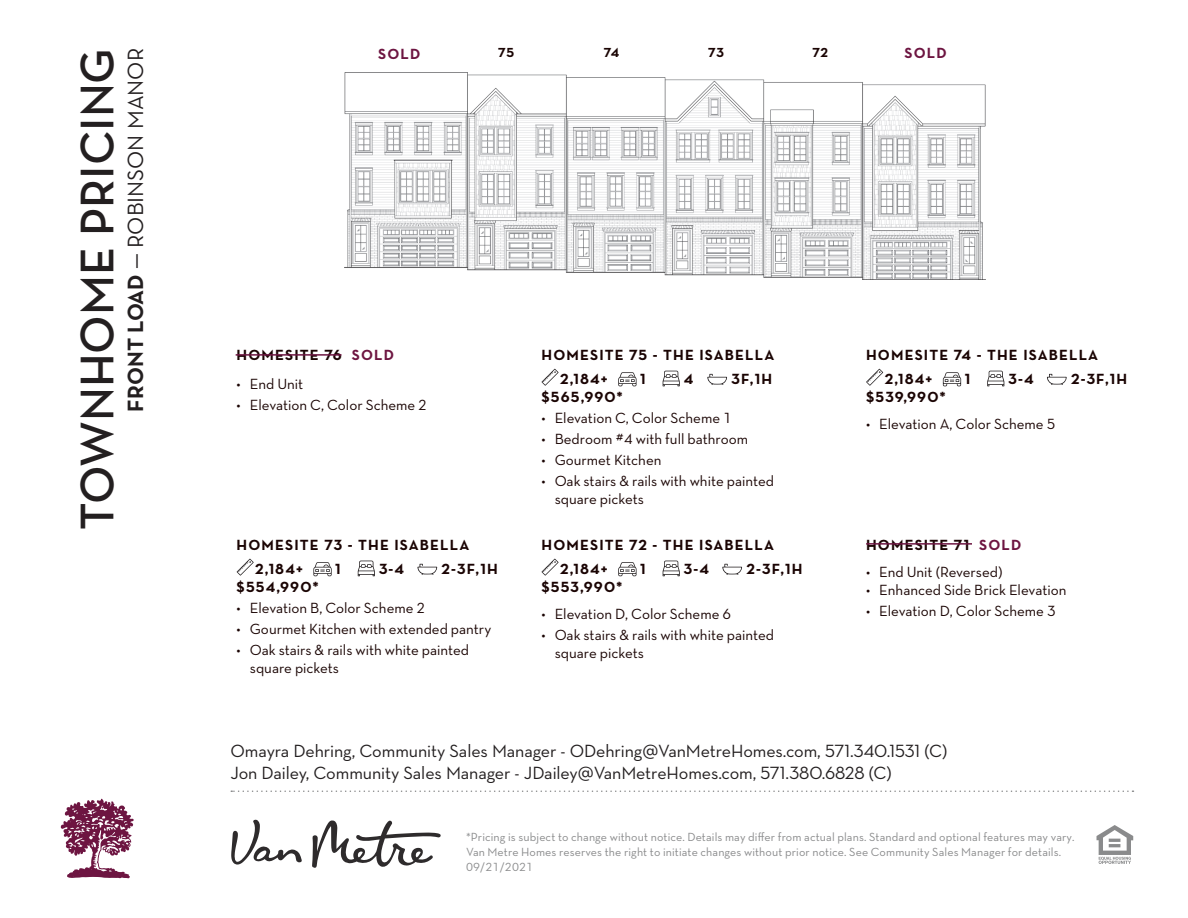
<style>
.page{position:relative;width:1188px;height:918px;background:#fff}
.page>*{position:absolute;margin:0;border:0;box-sizing:border-box;transform-origin:0 0}
.Front_Cover__Title{font:600 48px "Neutraface Text";color:#231f20}
.Front_Cover__Title-2{font:22.5px "Neutraface Text";color:#231f20}
.Back_Cover__Intro_Co{font:18px "Neutraface Text";letter-spacing:-.005em;color:#231f20}
.P3__Body_Copy{font:15px/18px "Neutraface Text";color:#1a0403}
.P3__Body_Copy-2{font:700 15px "Neutraface Text";letter-spacing:.075em;color:#1a0403}
.Back_Cover__Bullet_T{font:15px "Neutraface Text";color:#1a0403}
.P3__Body_Copy-3{font:700 15px "Neutraface Text";letter-spacing:.075em;color:#6d1541}
.P3__Body_Copy-4{font:700 13.35px "Neutraface Text";letter-spacing:.045em;color:#1a0403}
.t1{font:12px/15px "Neutraface Text";letter-spacing:.01em;color:#8a8b8c}
.s1{font-weight:700}
.s2{color:#6d1541}
</style>
<div class="page">
<svg style="left:231px;top:790px;width:902px;height:2px"></svg>
<svg style="left:231px;top:820px;width:210px;height:48px"></svg>
<svg style="left:1097px;top:825px;width:36px;height:39px"></svg>
<svg style="left:61px;top:799px;width:73px;height:79px"></svg>
<img style="left:344px;top:72px;width:641px;height:207px">
<svg style="left:237px;top:559px;width:17px;height:17px"></svg>
<svg style="left:313px;top:562px;width:19px;height:14px"></svg>
<svg style="left:358px;top:561px;width:17px;height:15px"></svg>
<svg style="left:417px;top:564px;width:20px;height:11px"></svg>
<svg style="left:541px;top:369px;width:18px;height:17px"></svg>
<svg style="left:618px;top:372px;width:19px;height:14px"></svg>
<svg style="left:663px;top:371px;width:17px;height:15px"></svg>
<svg style="left:707px;top:374px;width:20px;height:11px"></svg>
<svg style="left:541px;top:559px;width:18px;height:17px"></svg>
<svg style="left:618px;top:562px;width:19px;height:14px"></svg>
<svg style="left:663px;top:561px;width:17px;height:15px"></svg>
<svg style="left:722px;top:564px;width:20px;height:11px"></svg>
<svg style="left:866px;top:369px;width:17px;height:17px"></svg>
<svg style="left:943px;top:372px;width:18px;height:14px"></svg>
<svg style="left:987px;top:371px;width:17px;height:15px"></svg>
<svg style="left:1047px;top:374px;width:20px;height:11px"></svg>
<hr style="left:236px;top:354px;width:105px;height:2px;background:#6d1541">
<hr style="left:866px;top:543px;width:106px;height:2px;background:#6d1541">
<p class="Front_Cover__Title" style="left:67px;top:530px;width:483px;rotate:-90deg">TOWNHOME PRICING</p>
<p class="Front_Cover__Title-2" style="left:122px;top:412px;width:365px;rotate:-90deg"><span class="s1">FRONT LOAD</span> — ROBINSON MANOR</p>
<p class="P3__Body_Copy-3" style="left:378px;top:44px;width:44px">SOLD</p>
<p class="P3__Body_Copy-4" style="left:498px;top:44px;width:18px">75</p>
<p class="P3__Body_Copy-4" style="left:604px;top:44px;width:17px">74</p>
<p class="P3__Body_Copy-4" style="left:708px;top:44px;width:17px">73</p>
<p class="P3__Body_Copy-4" style="left:812px;top:44px;width:17px">72</p>
<p class="P3__Body_Copy-3" style="left:904px;top:44px;width:44px">SOLD</p>
<p class="P3__Body_Copy-2" style="left:237px;top:346px;width:159px">HOMESITE 76 <span class="s2">SOLD</span></p>
<p class="P3__Body_Copy" style="left:237px;top:375px;width:68px">• End Unit</p>
<p class="Back_Cover__Bullet_T" style="left:237px;top:395px;width:192px">• Elevation C, Color Scheme 2</p>
<p class="P3__Body_Copy-2" style="left:237px;top:535px;width:234px">HOMESITE 73 - THE ISABELLA</p>
<p class="P3__Body_Copy-2" style="left:237px;top:577px;width:84px">$554,990*</p>
<p class="P3__Body_Copy" style="left:237px;top:599px;width:190px">• Elevation B, Color Scheme 2</p>
<p class="P3__Body_Copy" style="left:237px;top:620px;width:256px">• Gourmet Kitchen with extended pantry</p>
<p class="P3__Body_Copy" style="left:250px;top:641px;width:221px;text-indent:-13px">• Oak stairs &amp; rails with white painted square pickets</p>
<p class="P3__Body_Copy-2" style="left:255px;top:559px;width:49px">2,184+</p>
<p class="P3__Body_Copy-2" style="left:335px;top:559px;width:7px">1</p>
<p class="P3__Body_Copy-2" style="left:379px;top:559px;width:27px">3-4</p>
<p class="P3__Body_Copy-2" style="left:442px;top:559px;width:58px">2-3F,1H</p>
<p class="P3__Body_Copy-2" style="left:542px;top:346px;width:234px">HOMESITE 75 - THE ISABELLA</p>
<p class="P3__Body_Copy-2" style="left:542px;top:388px;width:83px">$565,990*</p>
<p class="P3__Body_Copy" style="left:542px;top:409px;width:192px">• Elevation C, Color Scheme 1</p>
<p class="P3__Body_Copy" style="left:542px;top:430px;width:208px">• Bedroom #4 with full bathroom</p>
<p class="P3__Body_Copy" style="left:542px;top:451px;width:121px">• Gourmet Kitchen</p>
<p class="P3__Body_Copy" style="left:555px;top:472px;width:221px;text-indent:-13px">• Oak stairs &amp; rails with white painted square pickets</p>
<p class="P3__Body_Copy-2" style="left:560px;top:369px;width:49px">2,184+</p>
<p class="P3__Body_Copy-2" style="left:640px;top:369px;width:7px">1</p>
<p class="P3__Body_Copy-2" style="left:684px;top:369px;width:11px">4</p>
<p class="P3__Body_Copy-2" style="left:732px;top:369px;width:42px">3F,1H</p>
<p class="P3__Body_Copy-2" style="left:542px;top:535px;width:234px">HOMESITE 72 - THE ISABELLA</p>
<p class="P3__Body_Copy-2" style="left:542px;top:577px;width:82px">$553,990*</p>
<p class="P3__Body_Copy" style="left:542px;top:605px;width:191px">• Elevation D, Color Scheme 6</p>
<p class="P3__Body_Copy" style="left:555px;top:626px;width:221px;text-indent:-13px">• Oak stairs &amp; rails with white painted square pickets</p>
<p class="P3__Body_Copy-2" style="left:560px;top:559px;width:49px">2,184+</p>
<p class="P3__Body_Copy-2" style="left:640px;top:559px;width:7px">1</p>
<p class="P3__Body_Copy-2" style="left:684px;top:559px;width:27px">3-4</p>
<p class="P3__Body_Copy-2" style="left:747px;top:559px;width:58px">2-3F,1H</p>
<p class="P3__Body_Copy-2" style="left:866px;top:346px;width:234px">HOMESITE 74 - THE ISABELLA</p>
<p class="P3__Body_Copy-2" style="left:866px;top:388px;width:81px">$539,990*</p>
<p class="P3__Body_Copy" style="left:866px;top:415px;width:191px">• Elevation A, Color Scheme 5</p>
<p class="P3__Body_Copy-2" style="left:885px;top:369px;width:49px">2,184+</p>
<p class="P3__Body_Copy-2" style="left:965px;top:369px;width:7px">1</p>
<p class="P3__Body_Copy-2" style="left:1009px;top:369px;width:27px">3-4</p>
<p class="P3__Body_Copy-2" style="left:1071px;top:369px;width:58px">2-3F,1H</p>
<p class="P3__Body_Copy-2" style="left:866px;top:535px;width:157px">HOMESITE 71 <span class="s2">SOLD</span></p>
<p class="P3__Body_Copy" style="left:866px;top:563px;width:138px">• End Unit (Reversed)</p>
<p class="P3__Body_Copy" style="left:866px;top:581px;width:202px">• Enhanced Side Brick Elevation</p>
<p class="P3__Body_Copy" style="left:866px;top:602px;width:191px">• Elevation D, Color Scheme 3</p>
<p class="Back_Cover__Intro_Co" style="left:230px;top:739px;width:718px">Omayra Dehring, Community Sales Manager - ODehring@VanMetreHomes.com, 571.340.1531 (C)</p>
<p class="Back_Cover__Intro_Co" style="left:230px;top:762px;width:663px">Jon Dailey, Community Sales Manager - JDailey@VanMetreHomes.com, 571.380.6828 (C)</p>
<p class="t1" style="left:466px;top:829px;width:610px">*Pricing is subject to change without notice. Details may differ from actual plans. Standard and optional features may vary.<br>Van Metre Homes reserves the right to initiate changes without prior notice. See Community Sales Manager for details.<br>09/21/2021</p>
</div>
